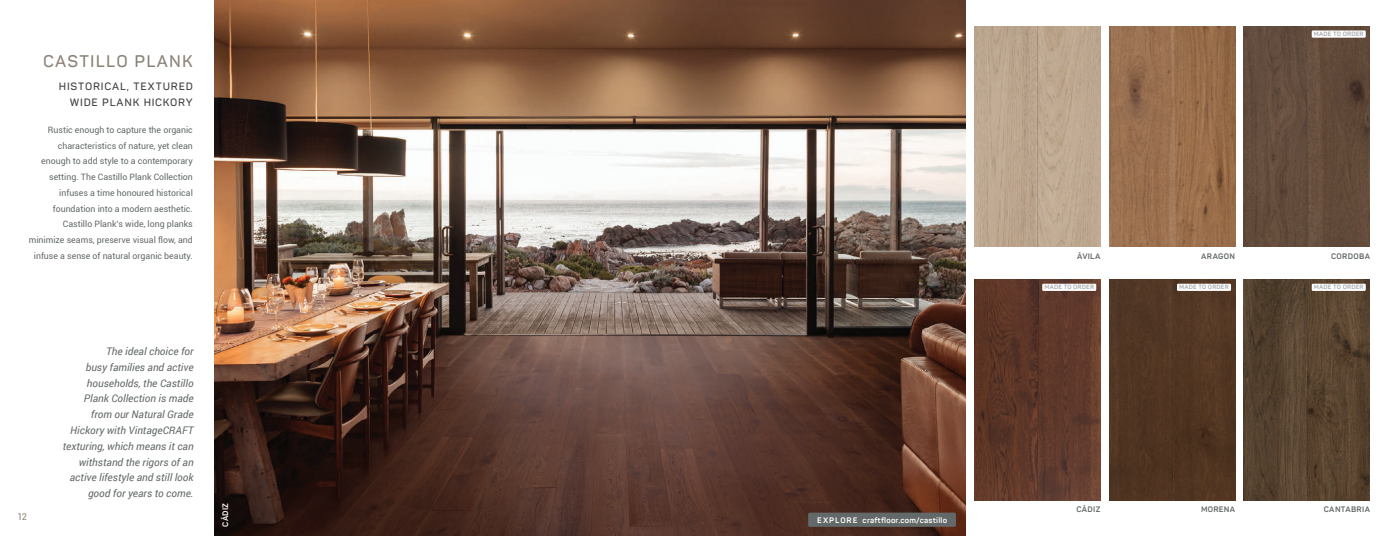
<style>
.page{position:relative;width:1386px;height:536px;background:#fff}
.page>*{position:absolute;margin:0;border:0;box-sizing:border-box;transform-origin:0 0}
.t1{font:600 16.62px "Panton";letter-spacing:.075em;color:#8a8274}
.t2{font:italic 10.5px/15.8px "Roboto";color:#636968;text-align:right}
.t3{font:600 10.5px/15.8px "Panton";letter-spacing:.075em;color:#413f41;text-align:right}
.t4{font:9.19px "Roboto";color:#8a8274}
.t5{font:8.75px/15.8px "Roboto";color:#636968;text-align:right}
.t6{font:700 7.88px "Panton";letter-spacing:.04em;color:#636968}
.t7{font:700 7.88px "Panton";letter-spacing:.025em;color:#fff}
.t8{font:700 6.12px "Panton";letter-spacing:.03em;color:#a6a8aa}
</style>
<div class="page">
<img style="left:215px;top:0;width:750px;height:536px">
<div style="left:808px;top:512px;width:148px;height:14px;background:#636968;border-radius:2px"></div>
<img style="left:1244px;top:279px;width:126px;height:221px">
<img style="left:1244px;top:26px;width:126px;height:221px">
<img style="left:1109px;top:26px;width:126px;height:221px">
<img style="left:974px;top:26px;width:126px;height:221px">
<div style="left:1109px;top:279px;width:126px;height:221px;background:#503522"></div>
<img style="left:974px;top:279px;width:126px;height:221px">
<div style="left:1312px;top:30px;width:54px;height:8px;background:#fff"></div>
<div style="left:1312px;top:283px;width:54px;height:8px;background:#fff"></div>
<div style="left:1177px;top:283px;width:54px;height:8px;background:#fff"></div>
<div style="left:1042px;top:283px;width:54px;height:8px;background:#fff"></div>
<h1 class="t1" style="left:43px;top:50px;width:151px">CASTILLO PLANK</h1>
<p class="t3" style="left:59px;top:79px;width:135px">HISTORICAL, TEXTURED<br>WIDE PLANK HICKORY</p>
<p class="t5" style="left:29px;top:121px;width:166px">Rustic enough to capture the organic characteristics of nature, yet clean enough to add style to a contemporary setting. The Castillo Plank Collection infuses a time honoured historical foundation into a modern aesthetic.<br>Castillo Plank’s wide, long planks minimize seams, preserve visual flow, and infuse a sense of natural organic beauty.</p>
<p class="t4" style="left:18px;top:510px;width:11px">12</p>
<p class="t2" style="left:63px;top:343px;width:132px">The ideal choice for<br>busy families and active households, the Castillo<br>Plank Collection is made from our Natural Grade<br>Hickory with VintageCRAFT texturing, which means it can withstand the rigors of an active lifestyle and still look good for years to come.</p>
<p class="t7" style="left:221px;top:526px;width:25px;rotate:-90deg">CÁDIZ</p>
<p class="t7" style="left:817px;top:514px;width:131px">EXPLORE craftfloor.com/castillo</p>
<p class="t8" style="left:1314px;top:30px;width:51px">MADE TO ORDER</p>
<p class="t6" style="left:1077px;top:251px;width:25px">ÁVILA</p>
<p class="t6" style="left:1201px;top:251px;width:35px">ARAGON</p>
<p class="t6" style="left:1331px;top:251px;width:40px">CORDOBA</p>
<p class="t8" style="left:1044px;top:283px;width:51px">MADE TO ORDER</p>
<p class="t8" style="left:1179px;top:283px;width:51px">MADE TO ORDER</p>
<p class="t8" style="left:1314px;top:283px;width:51px">MADE TO ORDER</p>
<p class="t6" style="left:1076px;top:504px;width:26px">CÁDIZ</p>
<p class="t6" style="left:1201px;top:504px;width:36px">MORENA</p>
<p class="t6" style="left:1324px;top:504px;width:48px">CANTABRIA</p>
</div>
